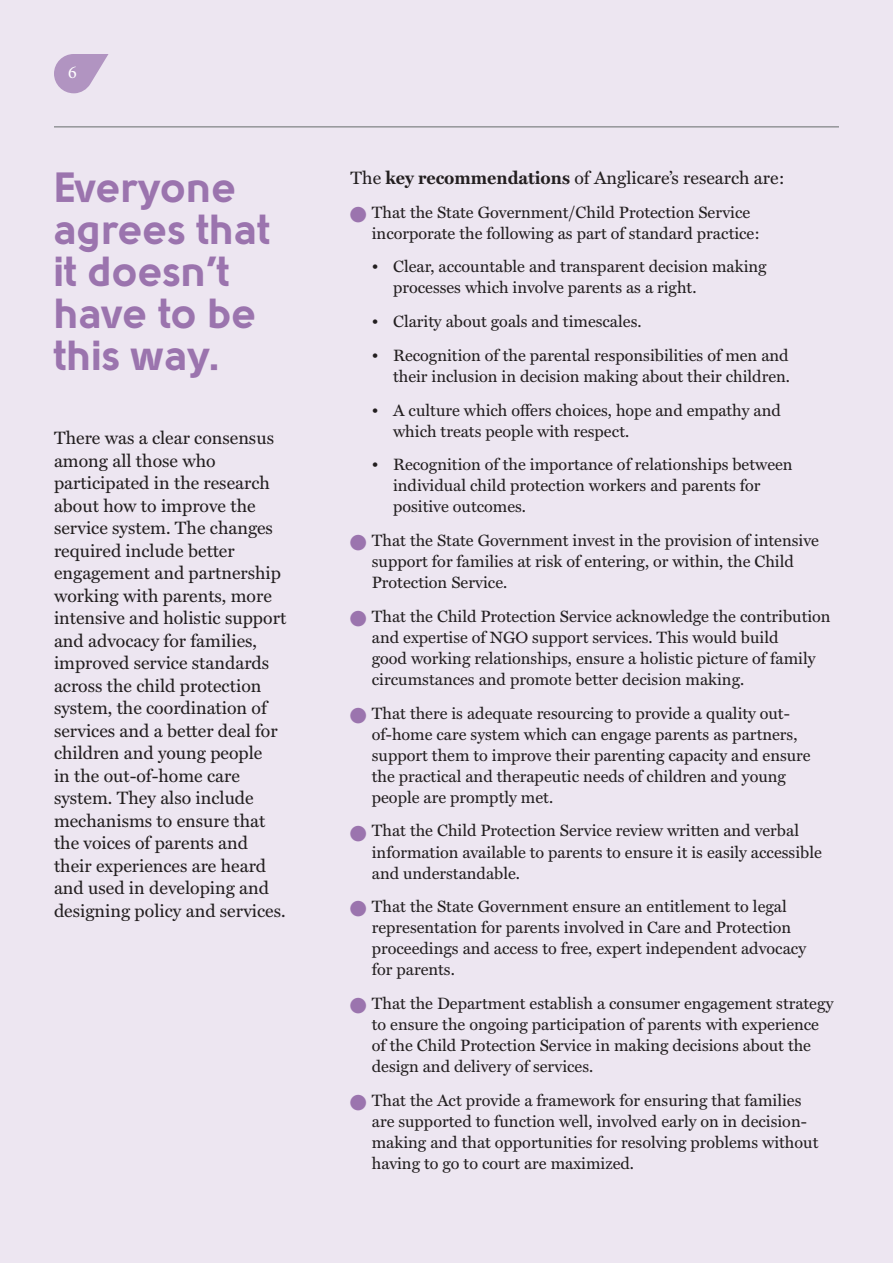
<style>
.page{position:relative;width:893px;height:1263px;background:#ede6f1}
.page>*{position:absolute;margin:0;border:0;box-sizing:border-box;transform-origin:0 0}
.Heading_2_child_sa{font:900 42px/42px "Solomon";color:#9b74ae}
.intro_child{font:18px/22.5px "Miller Text";color:#231f20}
.t1{font:18px "Minion Pro";color:#fff}
.bullet_drop_cap_ch{font:16.5px/21px "Miller Text";color:#231f20}
.bullet_bullet_chil{font:16.5px/21px "Miller Text";color:#231f20}
.s1{font-weight:700}
.s2{font-weight:700;font-size:47.25px;color:#9b74ae}
</style>
<div class="page">
<hr style="left:54px;top:126px;width:785px;height:2px;background:#939598">
<svg style="left:54px;top:54px;width:54px;height:39px"></svg>
<p class="t1" style="left:68px;top:60px;width:10px">6</p>
<p class="Heading_2_child_sa" style="left:54px;top:166px;width:218px">Everyone agrees that it doesn’t have to be this way.</p>
<p class="intro_child" style="left:54px;top:427px;width:234px">There was a clear consensus among all those who participated in the research about how to improve the service system. The changes required include better engagement and partnership working with parents, more intensive and holistic support and advocacy for families, improved service standards across the child protection system, the coordination of services and a better deal for children and young people<br>in the out-of-home care system. They also include mechanisms to ensure that the voices of parents and their experiences are heard and used in developing and designing policy and services.</p>
<p class="intro_child" style="left:351px;top:167px;width:436px">The <span class="s1">key recommendations</span> of Anglicare’s research are:</p>
<p class="bullet_drop_cap_ch" style="left:372px;top:202px;width:390px;text-indent:-25px"><span class="s2">•</span>That the State Government/Child Protection Service incorporate the following as part of standard practice:</p>
<p class="bullet_bullet_chil" style="left:393px;top:257px;width:375px;text-indent:-21px">• Clear, accountable and transparent decision making processes which involve parents as a right.</p>
<p class="bullet_bullet_chil" style="left:372px;top:311px;width:271px">• Clarity about goals and timescales.</p>
<p class="bullet_bullet_chil" style="left:372px;top:345px;width:420px;text-align:right">• Recognition of the parental responsibilities of men and their inclusion in decision making about their children.</p>
<p class="bullet_bullet_chil" style="left:393px;top:400px;width:389px;text-indent:-21px">• A culture which offers choices, hope and empathy and which treats people with respect.</p>
<p class="bullet_bullet_chil" style="left:393px;top:455px;width:401px;text-indent:-21px">• Recognition of the importance of relationships between individual child protection workers and parents for positive outcomes.</p>
<p class="bullet_drop_cap_ch" style="left:372px;top:530px;width:449px;text-indent:-25px"><span class="s2">•</span>That the State Government invest in the provision of intensive support for families at risk of entering, or within, the Child<br>Protection Service.</p>
<p class="bullet_drop_cap_ch" style="left:372px;top:606px;width:460px;text-indent:-25px"><span class="s2">•</span>That the Child Protection Service acknowledge the contribution and expertise of NGO support services. This would build<br>good working relationships, ensure a holistic picture of family circumstances and promote better decision making.</p>
<p class="bullet_drop_cap_ch" style="left:372px;top:703px;width:440px;text-indent:-25px"><span class="s2">•</span>That there is adequate resourcing to provide a quality out&shy;of-home care system which can engage parents as partners, support them to improve their parenting capacity and ensure the practical and therapeutic needs of children and young people are promptly met.</p>
<p class="bullet_drop_cap_ch" style="left:372px;top:821px;width:451px;text-indent:-25px"><span class="s2">•</span>That the Child Protection Service review written and verbal information available to parents to ensure it is easily accessible and understandable.</p>
<p class="bullet_drop_cap_ch" style="left:372px;top:896px;width:436px;text-indent:-25px"><span class="s2">•</span>That the State Government ensure an entitlement to legal representation for parents involved in Care and Protection proceedings and access to free, expert independent advocacy for parents.</p>
<p class="bullet_drop_cap_ch" style="left:372px;top:993px;width:463px;text-indent:-25px"><span class="s2">•</span>That the Department establish a consumer engagement strategy to ensure the ongoing participation of parents with experience of the Child Protection Service in making decisions about the design and delivery of services.</p>
<p class="bullet_drop_cap_ch" style="left:372px;top:1090px;width:448px;text-indent:-25px"><span class="s2">•</span>That the Act provide a framework for ensuring that families are supported to function well, involved early on in decision&shy;making and that opportunities for resolving problems without having to go to court are maximized.</p>
</div>
